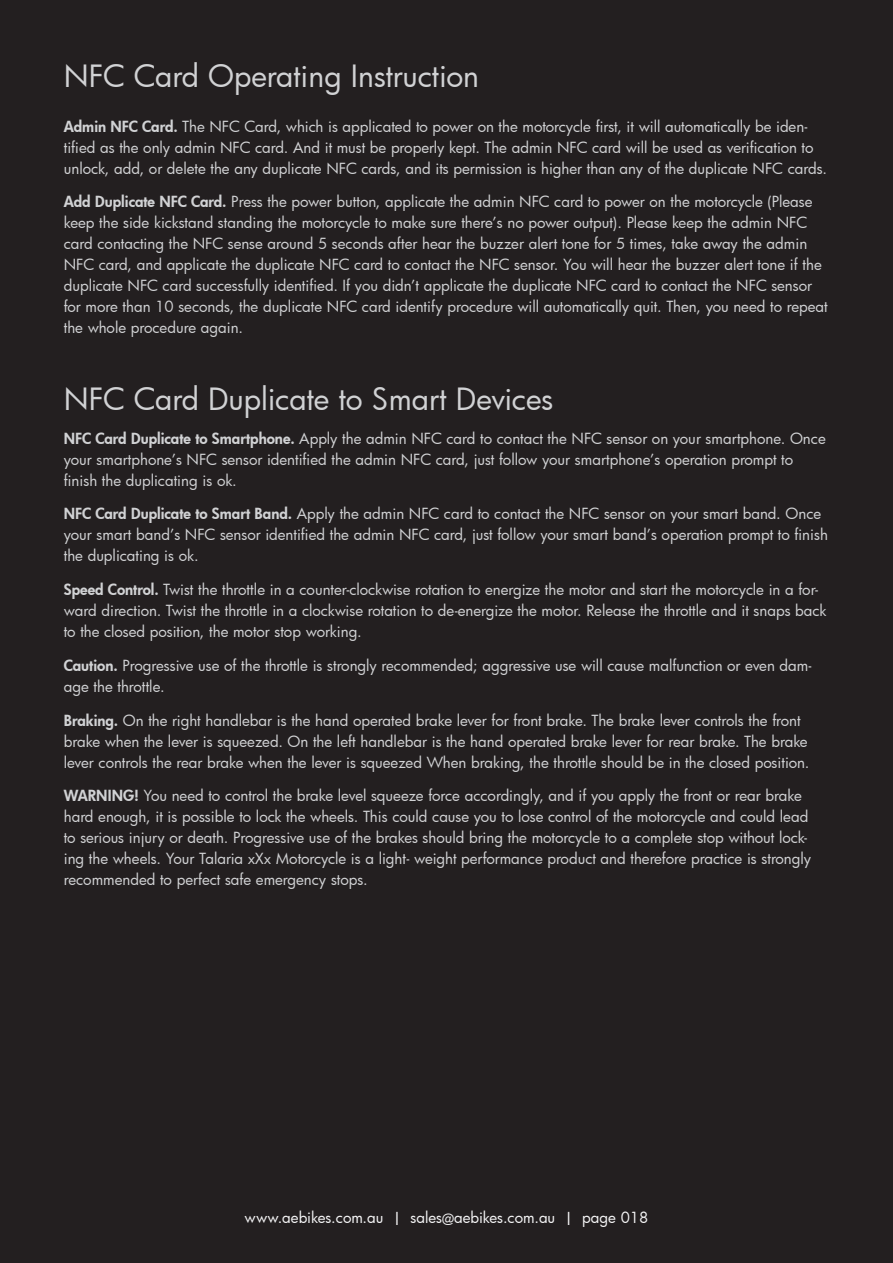
<style>
.page{position:relative;width:893px;height:1263px;background:#231f20}
.page>*{position:absolute;margin:0;border:0;box-sizing:border-box;transform-origin:0 0}
.t1{font:30px "Futura";color:#d1d2d4}
.t2{font:15px/21px "Futura";color:#d1d2d4}
.t3{font:15px "Futura";color:#f5f5f6}
.s1{font-weight:800}
.s2{font-family:"Futura LT"}
</style>
<div class="page">
<h1 class="t1" style="left:64px;top:55px;width:417px">NFC Card Operating Instruction</h1>
<p class="t2" style="left:64px;top:115px;width:765px"><span class="s1">Admin NFC Card.</span> The NFC Card, which is applicated to power on the motorcycle first, it will automatically be iden&shy;tified as the only admin NFC card. And it must be properly kept. The admin NFC card will be used as verification to unlock, add, or delete the any duplicate NFC cards, and its permission is higher than any of the duplicate NFC cards.</p>
<p class="t2" style="left:64px;top:191px;width:765px"><span class="s1">Add Duplicate NFC Card.</span> Press the power button, applicate the admin NFC card to power on the motorcycle (Please keep the side kickstand standing the motorcycle to make sure there’s no power output). Please keep the admin NFC card contacting the NFC sense around 5 seconds after hear the buzzer alert tone for 5 times, take away the admin NFC card, and applicate the duplicate NFC card to contact the NFC sensor. You will hear the buzzer alert tone if the duplicate NFC card successfully identified. If you didn’t applicate the duplicate NFC card to contact the NFC sensor for more than 10 seconds, the duplicate NFC card identify procedure will automatically quit. Then, you need to repeat the whole procedure again.</p>
<h1 class="t1" style="left:64px;top:378px;width:491px">NFC Card Duplicate to Smart Devices</h1>
<p class="t2" style="left:64px;top:427px;width:763px"><span class="s1">NFC Card Duplicate to Smartphone.</span> Apply the admin NFC card to contact the NFC sensor on your smartphone. Once your smartphone’s NFC sensor identified the admin NFC card, just follow your smartphone’s operation prompt to finish the duplicating is ok.</p>
<p class="t2" style="left:64px;top:503px;width:766px"><span class="s1">NFC Card Duplicate to Smart Band.</span> Apply the admin NFC card to contact the NFC sensor on your smart band. Once your smart band’s NFC sensor identified the admin NFC card, just follow your smart band’s operation prompt to finish the duplicating is ok.</p>
<p class="t2" style="left:64px;top:579px;width:764px"><span class="s1">Speed Control.</span> Twist the throttle in a counter-clockwise rotation to energize the motor and start the motorcycle in a for&shy;ward direction. Twist the throttle in a clockwise rotation to de-energize the motor. Release the throttle and it snaps back to the closed position, the motor stop working.</p>
<p class="t2" style="left:64px;top:655px;width:749px"><span class="s1">Caution.</span> Progressive use of the throttle is strongly recommended; aggressive use will cause malfunction or even dam&shy;age the throttle.</p>
<p class="t2" style="left:64px;top:709px;width:747px"><span class="s1">Braking.</span> On the right handlebar is the hand operated brake lever for front brake. The brake lever controls the front brake when the lever is squeezed. On the left handlebar is the hand operated brake lever for rear brake. The brake lever controls the rear brake when the lever is squeezed When braking, the throttle should be in the closed position.</p>
<p class="t2" style="left:64px;top:785px;width:749px"><span class="s1">WARNING!</span> You need to control the brake level squeeze force accordingly, and if you apply the front or rear brake hard enough, it is possible to lock the wheels. This could cause you to lose control of the motorcycle and could lead to serious injury or death. Progressive use of the brakes should bring the motorcycle to a complete stop without lock&shy;ing the wheels. Your Talaria xXx Motorcycle is a light- weight performance product and therefore practice is strongly recommended to perfect safe emergency stops.</p>
<p class="t3" style="left:245px;top:1207px;width:405px">www.aebikes.com.au <span class="s2">|</span> sales@aebikes.com.au <span class="s2">|</span> page 018</p>
</div>
